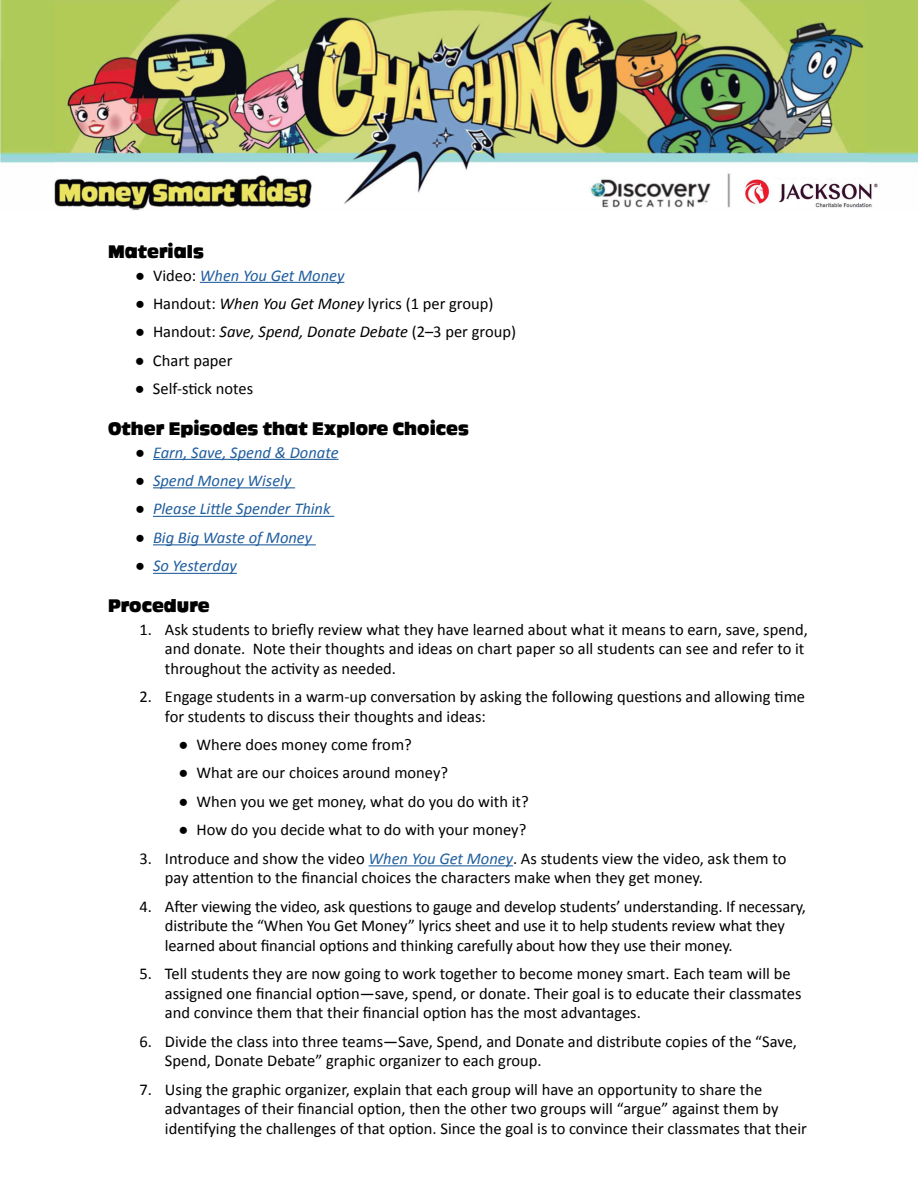
<style>
.page{position:relative;width:918px;height:1188px;background:#fff}
.page>*{position:absolute;margin:0;border:0;box-sizing:border-box;transform-origin:0 0}
.t1{font:18px "Ackbar";color:#000}
.t2{font:16.5px/19.5px "Calibri";color:#000}
.t3{font:italic 16.5px "Calibri";color:#215e9e}
.t4{font:italic 16.5px "Calibri";color:#000}
.s1{font-family:"Arial";font-style:normal;color:#000}
.s2{font-style:normal;color:#000}
.s3{font-family:"Arial"}
.s4{font-style:italic}
.s5{font-family:"Arial";font-style:normal}
.s6{font-style:normal}
.s7{font-style:italic;color:#215e9e}
</style>
<div class="page">
<img style="left:0;top:0;width:918px;height:211px">
<hr style="left:200px;top:282px;width:144px;height:1px;background:#215e9e">
<hr style="left:153px;top:459px;width:186px;height:1px;background:#215e9e">
<hr style="left:153px;top:487px;width:142px;height:1px;background:#215e9e">
<hr style="left:153px;top:516px;width:181px;height:1px;background:#215e9e">
<hr style="left:153px;top:544px;width:163px;height:1px;background:#215e9e">
<hr style="left:153px;top:573px;width:84px;height:1px;background:#215e9e">
<hr style="left:369px;top:865px;width:144px;height:1px;background:#215e9e">
<p class="t1" style="left:108px;top:243px;width:97px">Materials</p>
<p class="t3" style="left:135px;top:264px;width:211px"><span class="s1">●</span> <span class="s2">Video:</span> When You Get Money</p>
<p class="t2" style="left:135px;top:293px;width:360px"><span class="s3">●</span> Handout: <span class="s4">When You Get Money</span> lyrics (1 per group)</p>
<p class="t4" style="left:135px;top:321px;width:383px"><span class="s5">●</span> <span class="s6">Handout:</span> Save, Spend, Donate Debate <span class="s6">(2–3 per group)</span></p>
<p class="t2" style="left:135px;top:350px;width:99px"><span class="s3">●</span> Chart paper</p>
<p class="t2" style="left:135px;top:379px;width:120px"><span class="s3">●</span> Self-stick notes</p>
<p class="t1" style="left:108px;top:420px;width:362px">Other Episodes that Explore Choices</p>
<p class="t3" style="left:135px;top:441px;width:205px"><span class="s1">●</span> Earn, Save, Spend &amp; Donate</p>
<p class="t3" style="left:135px;top:469px;width:158px"><span class="s1">●</span> Spend Money Wisely</p>
<p class="t3" style="left:135px;top:498px;width:197px"><span class="s1">●</span> Please Little Spender Think</p>
<p class="t3" style="left:135px;top:526px;width:179px"><span class="s1">●</span> Big Big Waste of Money</p>
<p class="t3" style="left:135px;top:555px;width:103px"><span class="s1">●</span> So Yesterday</p>
<p class="t1" style="left:108px;top:597px;width:103px">Procedure</p>
<p class="t2" style="left:165px;top:619px;width:645px;text-indent:-25px">1. Ask students to briefly review what they have learned about what it means to earn, save, spend, and donate. Note their thoughts and ideas on chart paper so all students can see and refer to it throughout the activity as needed.</p>
<p class="t2" style="left:165px;top:686px;width:642px;text-indent:-25px">2. Engage students in a warm-up conversation by asking the following questions and allowing time for students to discuss their thoughts and ideas:</p>
<p class="t2" style="left:178px;top:734px;width:235px"><span class="s3">●</span> Where does money come from?</p>
<p class="t2" style="left:178px;top:763px;width:271px"><span class="s3">●</span> What are our choices around money?</p>
<p class="t2" style="left:178px;top:791px;width:352px"><span class="s3">●</span> When you we get money, what do you do with it?</p>
<p class="t2" style="left:178px;top:820px;width:349px"><span class="s3">●</span> How do you decide what to do with your money?</p>
<p class="t2" style="left:165px;top:848px;width:623px;text-indent:-25px">3. Introduce and show the video <span class="s7">When You Get Money</span>. As students view the video, ask them to pay attention to the financial choices the characters make when they get money.</p>
<p class="t2" style="left:165px;top:896px;width:643px;text-indent:-25px">4. After viewing the video, ask questions to gauge and develop students’ understanding. If necessary, distribute the “When You Get Money” lyrics sheet and use it to help students review what they learned about financial options and thinking carefully about how they use their money.</p>
<p class="t2" style="left:165px;top:964px;width:638px;text-indent:-25px">5. Tell students they are now going to work together to become money smart. Each team will be assigned one financial option—save, spend, or donate. Their goal is to educate their classmates and convince them that their financial option has the most advantages.</p>
<p class="t2" style="left:165px;top:1031px;width:634px;text-indent:-25px">6. Divide the class into three teams—Save, Spend, and Donate and distribute copies of the “Save,<br>Spend, Donate Debate” graphic organizer to each group.</p>
<p class="t2" style="left:165px;top:1079px;width:643px;text-indent:-25px">7. Using the graphic organizer, explain that each group will have an opportunity to share the advantages of their financial option, then the other two groups will “argue” against them by identifying the challenges of that option. Since the goal is to convince their classmates that their</p>
</div>
